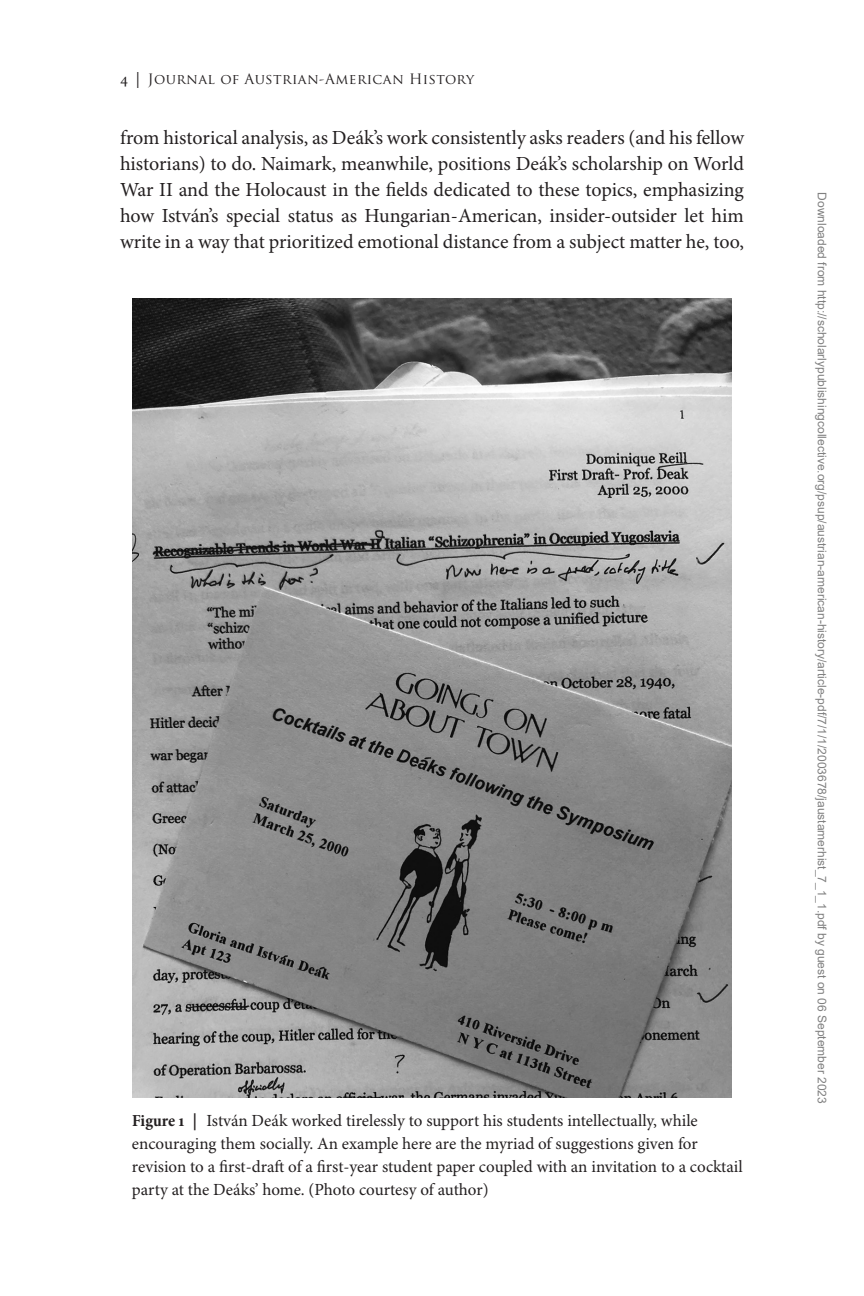
<style>
.page{position:relative;width:864px;height:1296px;background:#fff}
.page>*{position:absolute;margin:0;border:0;box-sizing:border-box;transform-origin:0 0}
.TXI{font:20px/26px "Minion Pro";letter-spacing:-.005em;color:#231f20;text-align:justify}
.FIG_Caption{font:17px/23px "Minion Pro";color:#231f20}
.t1{font:14px "Trajan Pro";letter-spacing:.03em;color:#231f20}
.t2{font:12px "Arial";color:#808080}
.s1{font-family:"Minion Pro";font-size:16px}
.s2{font-weight:700;font-stretch:condensed}
</style>
<div class="page">
<img style="left:132px;top:298px;width:600px;height:799px">
<p class="t1" style="left:120px;top:70px;width:356px"><span class="s1">4 |</span> Journal of Austrian-American History</p>
<p class="TXI" style="left:120px;top:125px;width:626px">from historical analysis, as Deák’s work consistently asks readers (and his fellow historians) to do. Naimark, meanwhile, positions Deák’s scholarship on World War II and the Holocaust in the fields dedicated to these topics, emphasizing how István’s special status as Hungarian-American, insider-outsider let him write in a way that prioritized emotional distance from a subject matter he, too,</p>
<p class="FIG_Caption" style="left:132px;top:1110px;width:612px"><span class="s2">Figure 1 |</span> István Deák worked tirelessly to support his students intellectually, while encouraging them socially. An example here are the myriad of suggestions given for revision to a first-draft of a first-year student paper coupled with an invitation to a cocktail party at the Deáks’ home. (Photo courtesy of author)</p>
<p class="t2" style="left:827px;top:192px;width:913px;rotate:90deg">Downloaded from http://scholarlypublishingcollective.org/psup/austrian-american-history/article-pdf/7/1/1/2003678/jaustamerhist_7_1_1.pdf by guest on 06 September 2023</p>
</div>
